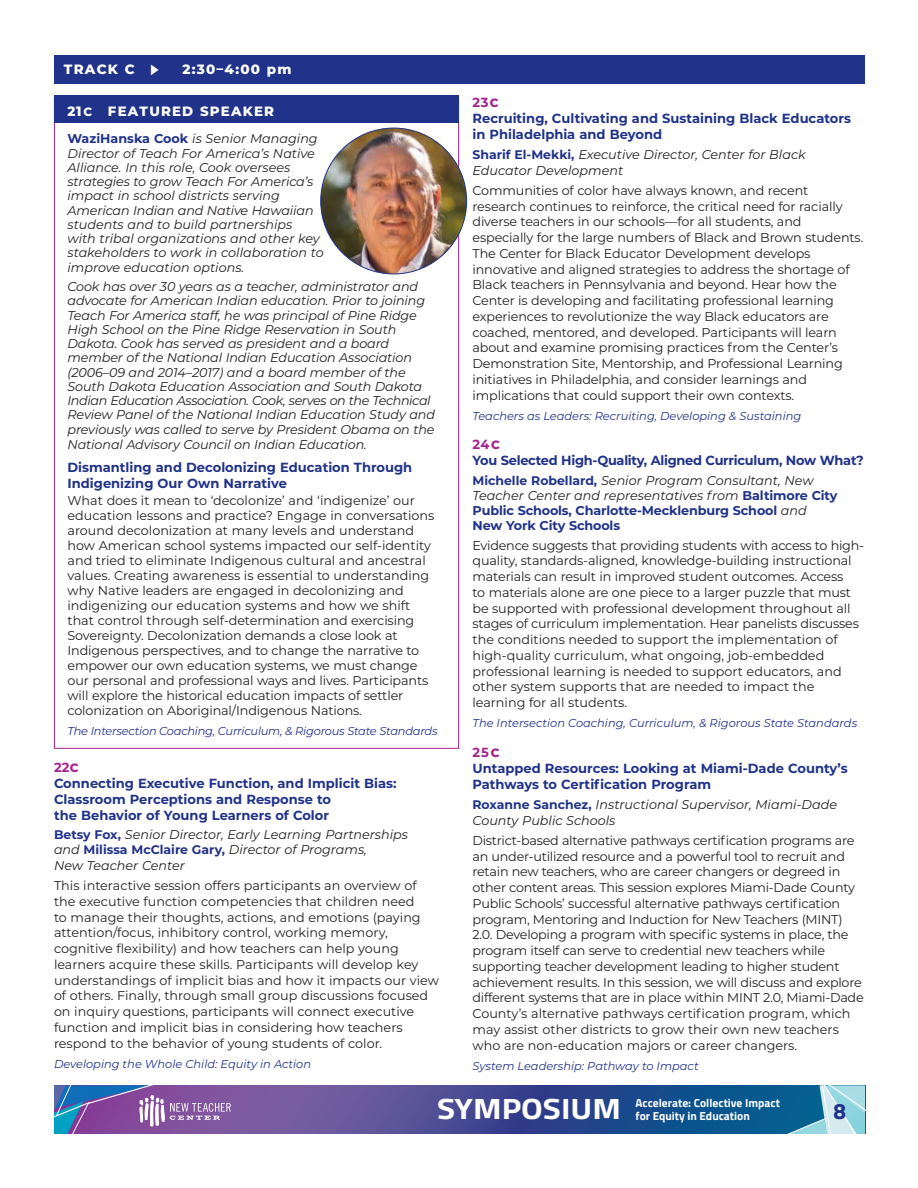
<style>
.page{position:relative;width:918px;height:1188px;background:#fff}
.page>*{position:absolute;margin:0;border:0;box-sizing:border-box;transform-origin:0 0}
.t1{font:700 29.4px "Titillium";color:#fff;scale:1.13 1}
.t2{font:700 22.35px "Titillium";color:#203289}
.Workshop_title{font:800 13.5px "Montserrat";letter-spacing:.09em;color:#fff}
.Workshop_title-2{font:700 13.2px/16px "Montserrat";color:#203289}
.FS_Title{font:700 13.2px/16px "Montserrat";color:#203289}
.Workshop_title-3{font:700 13.2px/16px "Montserrat";letter-spacing:-.02em;color:#203289}
.session_text{font:12.75px/15.8px "Montserrat";letter-spacing:-.01em;color:#231f20}
.FeaSpea_bio_text{font:italic 12.75px/14.2px "Montserrat";letter-spacing:-.01em;color:#231f20}
.FS_text{font:12.75px/15px "Montserrat";letter-spacing:-.01em;color:#231f20}
.SessB_Presenter_Ital{font:italic 12.75px/15.3px "Montserrat";color:#231f20}
.SessB_Presenter_Ital-2{font:700 12.75px/15px "Montserrat";letter-spacing:-.01em;color:#203289}
.t3{font:700 11.7px "Titillium";color:#fff}
.theme_light_side{font:italic 11.4px "Montserrat";color:#203289}
.theme_light_side-2{font:italic 11.4px "Montserrat";letter-spacing:-.02em;color:#203289}
.s1{font-size:12px}
.s2{font-weight:700;font-style:normal;color:#203289}
.s3{color:#a2238e}
.s4{font-weight:800;font-size:12px;color:#a2238e}
.s5{font-weight:700;font-style:normal;font-size:12.45px;color:#203289}
.s6{font-size:12.45px}
.s7{font-weight:400;font-style:italic;color:#231f20}
</style>
<div class="page">
<svg style="left:416px;top:1085px;width:222px;height:49px;background:#35448e"></svg>
<svg style="left:638px;top:1085px;width:227px;height:49px;background:#2e73a1"></svg>
<svg style="left:54px;top:1085px;width:362px;height:49px;background:#745fa3"></svg>
<div style="left:54px;top:96px;width:405px;height:27px;background:#203289"></div>
<img style="left:321px;top:128px;width:146px;height:146px;border-radius:73px">
<div style="left:54px;top:56px;width:810px;height:28px;background:#203289"></div>
<p class="Workshop_title" style="left:64px;top:60px;width:72px">TRACK C</p>
<p class="Workshop_title" style="left:182px;top:60px;width:111px">2:30–4:00 pm</p>
<p class="Workshop_title" style="left:68px;top:101px;width:208px">21<span class="s1">C</span> FEATURED SPEAKER</p>
<p class="FeaSpea_bio_text" style="left:68px;top:131px;width:258px"><span class="s2">WaziHanska Cook</span> is Senior Managing Director of Teach For America’s Native Alliance. In this role, Cook oversees strategies to grow Teach For America’s impact in school districts serving American Indian and Native Hawaiian students and to build partnerships with tribal organizations and other key stakeholders to work in collaboration to improve education options.</p>
<p class="FeaSpea_bio_text" style="left:68px;top:279px;width:369px">Cook has over 30 years as a teacher, administrator and advocate for American Indian education. Prior to joining Teach For America staff, he was principal of Pine Ridge High School on the Pine Ridge Reservation in South Dakota. Cook has served as president and a board member of the National Indian Education Association (2006–09 and 2014–2017) and a board member of the South Dakota Education Association and South Dakota Indian Education Association. Cook, serves on the Technical Review Panel of the National Indian Education Study and previously was called to serve by President Obama on the National Advisory Council on Indian Education.</p>
<p class="FS_Title" style="left:68px;top:458px;width:346px">Dismantling and Decolonizing Education Through<br>Indigenizing Our Own Narrative</p>
<p class="FS_text" style="left:68px;top:493px;width:368px">What does it mean to ‘decolonize’ and ‘indigenize’ our education lessons and practice? Engage in conversations around decolonization at many levels and understand how American school systems impacted our self-identity and tried to eliminate Indigenous cultural and ancestral values. Creating awareness is essential to understanding why Native leaders are engaged in decolonizing and indigenizing our education systems and how we shift that control through self-determination and exercising Sovereignty. Decolonization demands a close look at Indigenous perspectives, and to change the narrative to empower our own education systems, we must change our personal and professional ways and lives. Participants will explore the historical education impacts of settler colonization on Aboriginal/Indigenous Nations.</p>
<p class="theme_light_side-2" style="left:68px;top:724px;width:372px">The Intersection Coaching, Curriculum, &amp; Rigorous State Standards</p>
<p class="Workshop_title-2" style="left:54px;top:758px;width:344px"><span class="s3">22</span><span class="s4">C<br></span>Connecting Executive Function, and Implicit Bias:<br>Classroom Perceptions and Response to<br>the Behavior of Young Learners of Color</p>
<p class="SessB_Presenter_Ital" style="left:54px;top:827px;width:356px"><span class="s5">Betsy Fox,</span> Senior Director, Early Learning Partnerships and <span class="s5">Milissa McClaire Gary,</span> Director of Programs,<br>New Teacher Center</p>
<p class="session_text" style="left:54px;top:877px;width:387px">This interactive session offers participants an overview of the executive function competencies that children need<br>to manage their thoughts, actions, and emotions (paying attention/focus, inhibitory control, working memory, cognitive flexibility) and how teachers can help young learners acquire these skills. Participants will develop key understandings of implicit bias and how it impacts our view of others. Finally, through small group discussions focused on inquiry questions, participants will connect executive function and implicit bias in considering how teachers respond to the behavior of young students of color.</p>
<p class="theme_light_side" style="left:54px;top:1056px;width:259px">Developing the Whole Child: Equity in Action</p>
<p class="Workshop_title-2" style="left:472px;top:93px;width:380px"><span class="s3">23</span><span class="s4">C<br></span>Recruiting, Cultivating and Sustaining Black Educators in Philadelphia and Beyond</p>
<p class="SessB_Presenter_Ital" style="left:472px;top:146px;width:335px;line-height:15.8px"><span class="s5">Sharif El-Mekki,</span> Executive Director, Center for Black<br>Educator Development</p>
<p class="session_text" style="left:472px;top:182px;width:392px">Communities of color have always known, and recent research continues to reinforce, the critical need for racially diverse teachers in our schools—for all students, and especially for the large numbers of Black and Brown students.<br>The Center for Black Educator Development develops innovative and aligned strategies to address the shortage of Black teachers in Pennsylvania and beyond. Hear how the Center is developing and facilitating professional learning experiences to revolutionize the way Black educators are coached, mentored, and developed. Participants will learn about and examine promising practices from the Center’s Demonstration Site, Mentorship, and Professional Learning initiatives in Philadelphia, and consider learnings and implications that could support their own contexts.</p>
<p class="theme_light_side" style="left:472px;top:408px;width:330px">Teachers as Leaders: Recruiting, Developing &amp; Sustaining</p>
<p class="Workshop_title-3" style="left:472px;top:436px;width:393px"><span class="s3">24</span><span class="s4">C<br></span>You Selected High-Quality, Aligned Curriculum, Now What?</p>
<p class="SessB_Presenter_Ital-2" style="left:472px;top:472px;width:367px"><span class="s6">Michelle Robellard,</span> <span class="s7">Senior Program Consultant, New Teacher Center and representatives from</span> Baltimore City Public Schools, Charlotte-Mecklenburg School <span class="s7">and </span>New York City Schools</p>
<p class="session_text" style="left:473px;top:537px;width:393px">Evidence suggests that providing students with access to high&shy;quality, standards-aligned, knowledge-building instructional materials can result in improved student outcomes. Access<br>to materials alone are one piece to a larger puzzle that must be supported with professional development throughout all stages of curriculum implementation. Hear panelists discusses the conditions needed to support the implementation of high-quality curriculum, what ongoing, job-embedded professional learning is needed to support educators, and other system supports that are needed to impact the learning for all students.</p>
<p class="theme_light_side" style="left:473px;top:715px;width:386px">The Intersection Coaching, Curriculum, &amp; Rigorous State Standards</p>
<p class="Workshop_title-2" style="left:473px;top:744px;width:377px"><span class="s3">25</span><span class="s4">C<br></span>Untapped Resources: Looking at Miami-Dade County’s<br>Pathways to Certification Program</p>
<p class="SessB_Presenter_Ital" style="left:473px;top:796px;width:366px;line-height:15.8px"><span class="s5">Roxanne Sanchez,</span> Instructional Supervisor, Miami-Dade<br>County Public Schools</p>
<p class="session_text" style="left:473px;top:832px;width:393px">District-based alternative pathways certification programs are an under-utilized resource and a powerful tool to recruit and retain new teachers, who are career changers or degreed in other content areas. This session explores Miami-Dade County Public Schools’ successful alternative pathways certification program, Mentoring and Induction for New Teachers (MINT)<br>2.0. Developing a program with specific systems in place, the program itself can serve to credential new teachers while supporting teacher development leading to higher student achievement results. In this session, we will discuss and explore different systems that are in place within MINT 2.0, Miami-Dade County’s alternative pathways certification program, which may assist other districts to grow their own new teachers who are non-education majors or career changers.</p>
<p class="theme_light_side" style="left:473px;top:1058px;width:228px">System Leadership: Pathway to Impact</p>
<h1 class="t1" style="left:437px;top:1087px;width:164px">SYMPOSIUM</h1>
<p class="t3" style="left:636px;top:1094px;width:146px">Accelerate: Collective Impact</p>
<p class="t3" style="left:636px;top:1107px;width:116px">for Equity in Education</p>
<h2 class="t2" style="left:834px;top:1094px;width:14px">8</h2>
</div>
